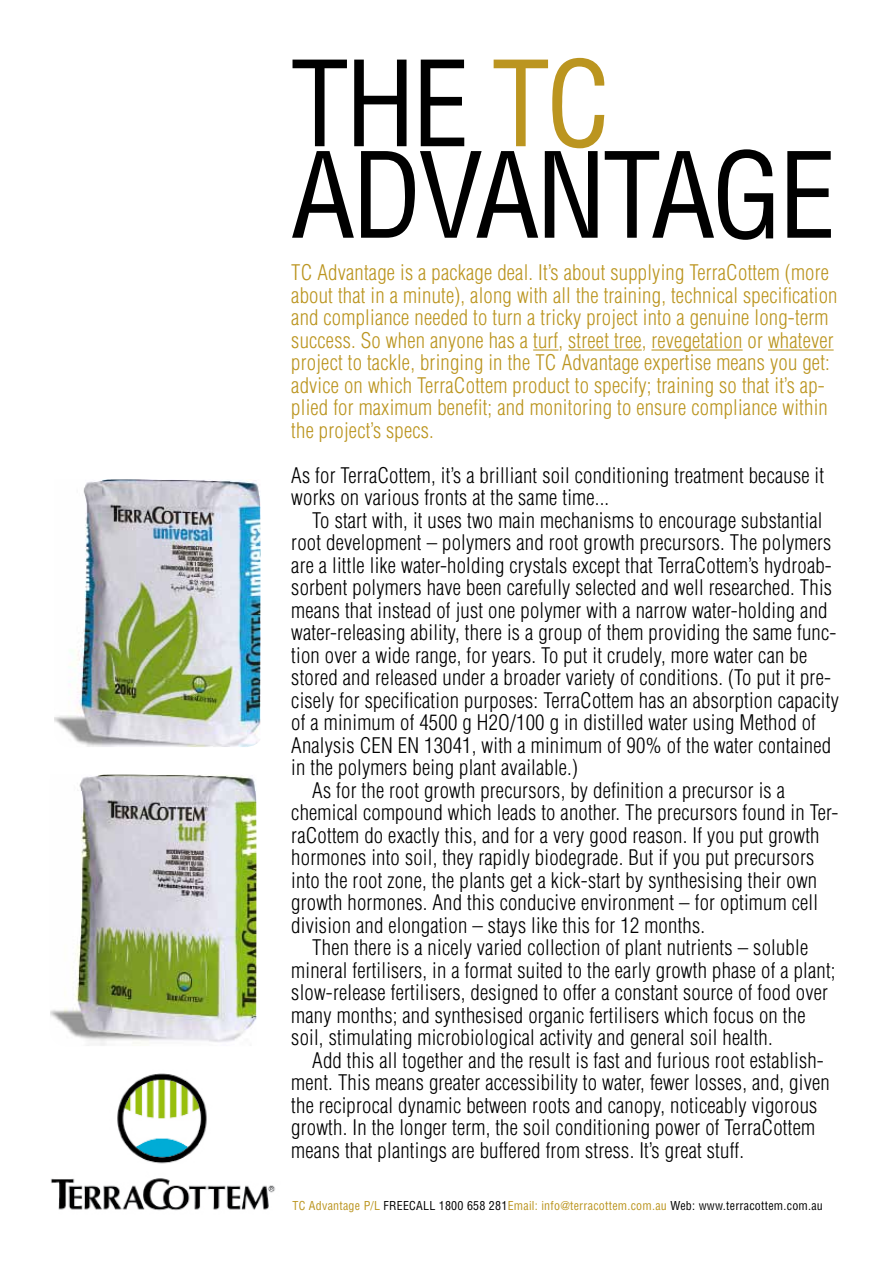
<style>
.page{position:relative;width:893px;height:1263px;background:#fff}
.page>*{position:absolute;margin:0;border:0;box-sizing:border-box;transform-origin:0 0}
.t1{font:condensed 115.5px/91.5px "Helvetica";letter-spacing:-.03em;color:#000}
.t2{font:300 condensed 21px/22.5px "Helvetica";letter-spacing:.01em;color:#000}
.t3{font:300 condensed 21px/22.5px "Helvetica";letter-spacing:.01em;color:#bb9520}
.t4{font:condensed 12px "Helvetica";letter-spacing:.02em;color:#000}
.s1{color:#bb9520}
</style>
<div class="page">
<img style="left:50px;top:775px;width:206px;height:271px">
<svg style="left:533px;top:349px;width:25px;height:1px"></svg>
<hr style="left:568px;top:349px;width:74px;height:1px;background:#bb9520">
<hr style="left:651px;top:349px;width:92px;height:1px;background:#bb9520">
<hr style="left:768px;top:349px;width:66px;height:1px;background:#bb9520">
<img style="left:54px;top:479px;width:206px;height:268px">
<img style="left:51px;top:1073px;width:225px;height:138px">
<h1 class="t1" style="left:291px;top:58px;width:547px">THE <span class="s1">TC<br></span>ADVANTAGE</h1>
<p class="t3" style="left:291px;top:261px;width:548px">TC Advantage is a package deal. It’s about supplying TerraCottem (more about that in a minute), along with all the training, technical specification and compliance needed to turn a tricky project into a genuine long-term success. So when anyone has a turf, street tree, revegetation or whatever project to tackle, bringing in the TC Advantage expertise means you get: advice on which TerraCottem product to specify; training so that it’s ap&shy;plied for maximum benefit; and monitoring to ensure compliance within the project’s specs.</p>
<p class="t2" style="left:291px;top:464px;width:534px">As for TerraCottem, it’s a brilliant soil conditioning treatment because it works on various fronts at the same time...</p>
<p class="t2" style="left:312px;top:509px;width:512px">To start with, it uses two main mechanisms to encourage substantial</p>
<p class="t2" style="left:291px;top:531px;width:542px">root development – polymers and root growth precursors. The polymers</p>
<p class="t2" style="left:291px;top:554px;width:542px">are a little like water-holding crystals except that TerraCottem’s hydroab-</p>
<p class="t2" style="left:291px;top:576px;width:542px">sorbent polymers have been carefully selected and well researched. This</p>
<p class="t2" style="left:291px;top:599px;width:538px">means that instead of just one polymer with a narrow water-holding and</p>
<p class="t2" style="left:291px;top:621px;width:547px">water-releasing ability, there is a group of them providing the same func-</p>
<p class="t2" style="left:291px;top:644px;width:517px">tion over a wide range, for years. To put it crudely, more water can be</p>
<p class="t2" style="left:291px;top:666px;width:541px">stored and released under a broader variety of conditions. (To put it pre-</p>
<p class="t2" style="left:291px;top:689px;width:549px">cisely for specification purposes: TerraCottem has an absorption capacity</p>
<p class="t2" style="left:291px;top:711px;width:526px">of a minimum of 4500 g H2O/100 g in distilled water using Method of</p>
<p class="t2" style="left:291px;top:734px;width:541px">Analysis CEN EN 13041, with a minimum of 90% of the water contained</p>
<p class="t2" style="left:291px;top:756px;width:288px">in the polymers being plant available.)</p>
<p class="t2" style="left:312px;top:779px;width:474px">As for the root growth precursors, by definition a precursor is a</p>
<p class="t2" style="left:291px;top:801px;width:549px">chemical compound which leads to another. The precursors found in Ter-</p>
<p class="t2" style="left:291px;top:824px;width:530px">raCottem do exactly this, and for a very good reason. If you put growth</p>
<p class="t2" style="left:291px;top:846px;width:524px">hormones into soil, they rapidly biodegrade. But if you put precursors</p>
<p class="t2" style="left:291px;top:869px;width:527px">into the root zone, the plants get a kick-start by synthesising their own</p>
<p class="t2" style="left:291px;top:891px;width:528px">growth hormones. And this conducive environment – for optimum cell</p>
<p class="t2" style="left:291px;top:914px;width:415px">division and elongation – stays like this for 12 months.</p>
<p class="t2" style="left:312px;top:936px;width:497px">Then there is a nicely varied collection of plant nutrients – soluble</p>
<p class="t2" style="left:291px;top:959px;width:546px">mineral fertilisers, in a format suited to the early growth phase of a plant;</p>
<p class="t2" style="left:291px;top:981px;width:538px">slow-release fertilisers, designed to offer a constant source of food over</p>
<p class="t2" style="left:291px;top:1004px;width:516px">many months; and synthesised organic fertilisers which focus on the</p>
<p class="t2" style="left:291px;top:1026px;width:483px">soil, stimulating microbiological activity and general soil health.</p>
<p class="t2" style="left:312px;top:1049px;width:513px">Add this all together and the result is fast and furious root establish-</p>
<p class="t2" style="left:291px;top:1071px;width:540px">ment. This means greater accessibility to water, fewer losses, and, given</p>
<p class="t2" style="left:291px;top:1094px;width:528px">the reciprocal dynamic between roots and canopy, noticeably vigorous</p>
<p class="t2" style="left:291px;top:1116px;width:525px">growth. In the longer term, the soil conditioning power of TerraCottem</p>
<p class="t2" style="left:291px;top:1139px;width:454px">means that plantings are buffered from stress. It’s great stuff.</p>
<p class="t4" style="left:293px;top:1197px;width:532px"><span class="s1">TC Advantage P/L</span> FREECALL 1800 658 281<span class="s1">Email: info@terracottem.com.au</span> Web: www.terracottem.com.au</p>
</div>
